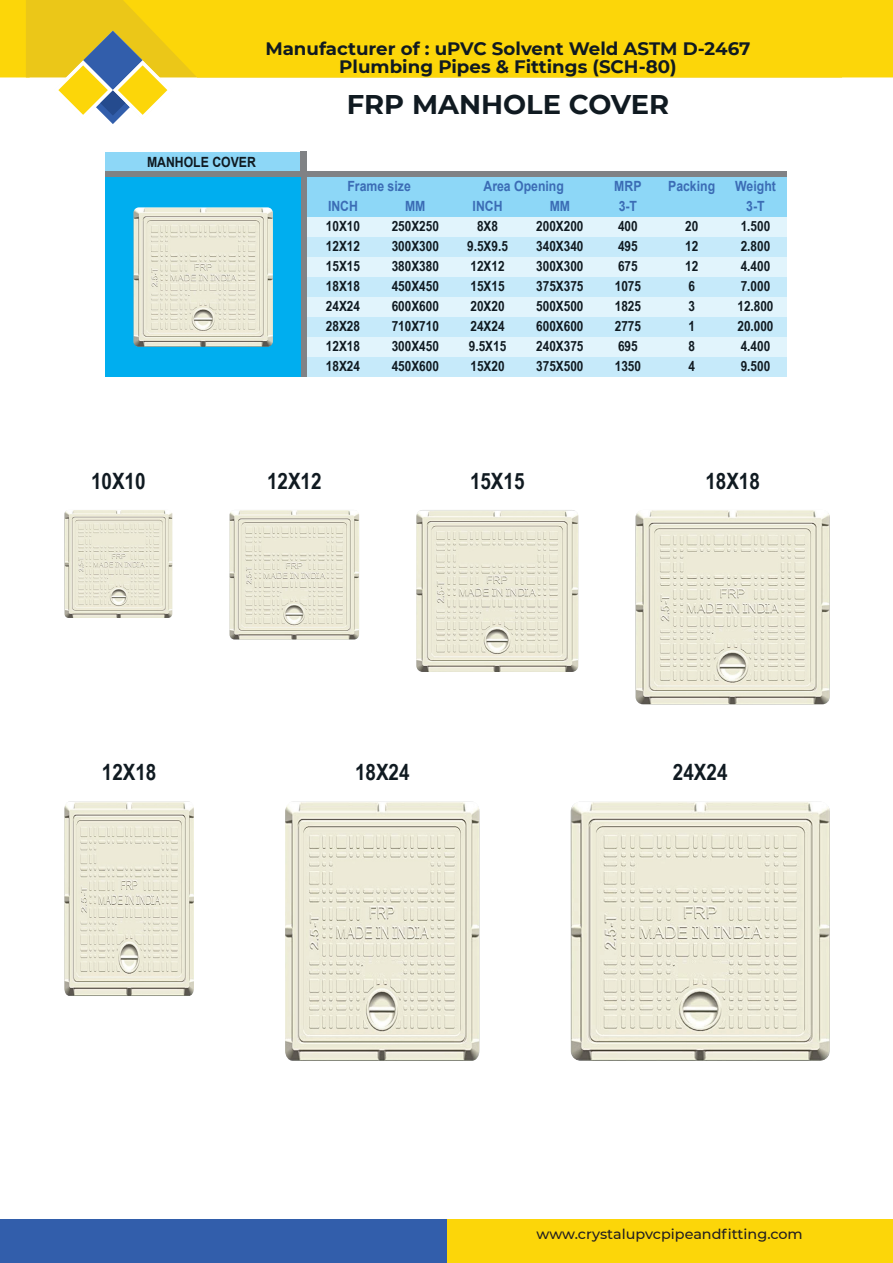
<style>
.page{position:relative;width:893px;height:1263px;background:#fff}
.page>*{position:absolute;margin:0;border:0;box-sizing:border-box;transform-origin:0 0}
.t1{font:700 27px "Montserrat";color:#101a21}
.t2{font:700 22.5px "Arial Narrow";color:#101a21}
.t3{font:700 18px/18px "Montserrat";color:#101a21;text-align:center}
.t4{font:700 14.1px/20px "Arial Narrow";color:#101a21}
.t5{font:700 14.1px "Arial";color:#3b6cb5;scale:.87 1}
.t6{font:500 14.1px "Montserrat";color:#231f20}
.t7{font:700 14.1px "Arial";color:#101a21;scale:.87 1}
</style>
<div class="page">
<div style="left:172px;top:0;width:721px;height:77px;background:#fcd609"></div>
<div style="left:446px;top:1220px;width:447px;height:43px;background:#fcd609"></div>
<div style="left:0;top:1220px;width:446px;height:43px;background:#325eab"></div>
<svg style="left:0;top:0;width:172px;height:124px"></svg>
<div style="left:106px;top:152px;width:195px;height:19px;background:#8dd7f7"></div>
<div style="left:106px;top:171px;width:681px;height:6px;background:#808285"></div>
<div style="left:301px;top:152px;width:6px;height:225px;background:#808285"></div>
<div style="left:106px;top:177px;width:195px;height:200px;background:#00aeef"></div>
<div style="left:307px;top:177px;width:144px;height:20px;background:#8dd7f7"></div>
<div style="left:307px;top:197px;width:72px;height:20px;background:#8dd7f7"></div>
<div style="left:307px;top:217px;width:72px;height:20px;background:#e1f4fc"></div>
<div style="left:307px;top:237px;width:72px;height:20px;background:#c6eafa"></div>
<div style="left:307px;top:257px;width:72px;height:20px;background:#e1f4fc"></div>
<div style="left:307px;top:277px;width:72px;height:20px;background:#c6eafa"></div>
<div style="left:379px;top:197px;width:72px;height:20px;background:#8dd7f7"></div>
<div style="left:379px;top:217px;width:72px;height:20px;background:#e1f4fc"></div>
<div style="left:379px;top:237px;width:72px;height:20px;background:#c6eafa"></div>
<div style="left:379px;top:257px;width:72px;height:20px;background:#e1f4fc"></div>
<div style="left:379px;top:277px;width:72px;height:20px;background:#c6eafa"></div>
<div style="left:307px;top:297px;width:72px;height:20px;background:#e1f4fc"></div>
<div style="left:307px;top:317px;width:72px;height:20px;background:#c6eafa"></div>
<div style="left:307px;top:337px;width:72px;height:20px;background:#e1f4fc"></div>
<div style="left:307px;top:357px;width:72px;height:20px;background:#c6eafa"></div>
<div style="left:379px;top:297px;width:72px;height:20px;background:#e1f4fc"></div>
<div style="left:379px;top:317px;width:72px;height:20px;background:#c6eafa"></div>
<div style="left:379px;top:337px;width:72px;height:20px;background:#e1f4fc"></div>
<div style="left:379px;top:357px;width:72px;height:20px;background:#c6eafa"></div>
<div style="left:596px;top:177px;width:64px;height:20px;background:#8dd7f7"></div>
<div style="left:596px;top:197px;width:64px;height:20px;background:#8dd7f7"></div>
<div style="left:596px;top:217px;width:64px;height:20px;background:#e1f4fc"></div>
<div style="left:596px;top:237px;width:64px;height:20px;background:#c6eafa"></div>
<div style="left:596px;top:257px;width:64px;height:20px;background:#e1f4fc"></div>
<div style="left:596px;top:277px;width:64px;height:20px;background:#c6eafa"></div>
<div style="left:451px;top:177px;width:145px;height:20px;background:#8dd7f7"></div>
<div style="left:451px;top:197px;width:73px;height:20px;background:#8dd7f7"></div>
<div style="left:451px;top:217px;width:73px;height:20px;background:#e1f4fc"></div>
<div style="left:451px;top:237px;width:73px;height:20px;background:#c6eafa"></div>
<div style="left:451px;top:257px;width:73px;height:20px;background:#e1f4fc"></div>
<div style="left:451px;top:277px;width:73px;height:20px;background:#c6eafa"></div>
<div style="left:524px;top:197px;width:72px;height:20px;background:#8dd7f7"></div>
<div style="left:524px;top:217px;width:72px;height:20px;background:#e1f4fc"></div>
<div style="left:524px;top:237px;width:72px;height:20px;background:#c6eafa"></div>
<div style="left:524px;top:257px;width:72px;height:20px;background:#e1f4fc"></div>
<div style="left:524px;top:277px;width:72px;height:20px;background:#c6eafa"></div>
<div style="left:596px;top:297px;width:64px;height:20px;background:#e1f4fc"></div>
<div style="left:596px;top:317px;width:64px;height:20px;background:#c6eafa"></div>
<div style="left:596px;top:337px;width:64px;height:20px;background:#e1f4fc"></div>
<div style="left:596px;top:357px;width:64px;height:20px;background:#c6eafa"></div>
<div style="left:660px;top:177px;width:64px;height:20px;background:#8dd7f7"></div>
<div style="left:660px;top:197px;width:64px;height:20px;background:#8dd7f7"></div>
<div style="left:660px;top:217px;width:64px;height:20px;background:#e1f4fc"></div>
<div style="left:660px;top:237px;width:64px;height:20px;background:#c6eafa"></div>
<div style="left:660px;top:257px;width:64px;height:20px;background:#e1f4fc"></div>
<div style="left:660px;top:277px;width:64px;height:20px;background:#c6eafa"></div>
<div style="left:660px;top:297px;width:64px;height:20px;background:#e1f4fc"></div>
<div style="left:660px;top:317px;width:64px;height:20px;background:#c6eafa"></div>
<div style="left:660px;top:337px;width:64px;height:20px;background:#e1f4fc"></div>
<div style="left:660px;top:357px;width:64px;height:20px;background:#c6eafa"></div>
<div style="left:724px;top:177px;width:63px;height:20px;background:#8dd7f7"></div>
<div style="left:724px;top:197px;width:63px;height:20px;background:#8dd7f7"></div>
<div style="left:724px;top:217px;width:63px;height:20px;background:#e1f4fc"></div>
<div style="left:724px;top:237px;width:63px;height:20px;background:#c6eafa"></div>
<div style="left:724px;top:257px;width:63px;height:20px;background:#e1f4fc"></div>
<div style="left:724px;top:277px;width:63px;height:20px;background:#c6eafa"></div>
<div style="left:724px;top:297px;width:63px;height:20px;background:#e1f4fc"></div>
<div style="left:724px;top:317px;width:63px;height:20px;background:#c6eafa"></div>
<div style="left:724px;top:337px;width:63px;height:20px;background:#e1f4fc"></div>
<div style="left:724px;top:357px;width:63px;height:20px;background:#c6eafa"></div>
<div style="left:451px;top:297px;width:73px;height:20px;background:#e1f4fc"></div>
<div style="left:451px;top:317px;width:73px;height:20px;background:#c6eafa"></div>
<div style="left:451px;top:337px;width:73px;height:20px;background:#e1f4fc"></div>
<div style="left:451px;top:357px;width:73px;height:20px;background:#c6eafa"></div>
<div style="left:524px;top:297px;width:72px;height:20px;background:#e1f4fc"></div>
<div style="left:524px;top:317px;width:72px;height:20px;background:#c6eafa"></div>
<div style="left:524px;top:337px;width:72px;height:20px;background:#e1f4fc"></div>
<div style="left:524px;top:357px;width:72px;height:20px;background:#c6eafa"></div>
<img style="left:133px;top:207px;width:140px;height:140px">
<img style="left:64px;top:510px;width:108px;height:108px">
<img style="left:229px;top:510px;width:130px;height:129px">
<img style="left:416px;top:510px;width:162px;height:162px">
<img style="left:635px;top:510px;width:195px;height:194px">
<img style="left:571px;top:802px;width:259px;height:259px">
<img style="left:64px;top:802px;width:130px;height:194px">
<img style="left:285px;top:802px;width:194px;height:259px">
<p class="t3" style="left:265px;top:39px;width:487px">Manufacturer of : uPVC Solvent Weld ASTM D-2467<br>Plumbing Pipes &amp; Fittings (SCH-80)</p>
<h1 class="t1" style="left:347px;top:85px;width:324px">FRP MANHOLE COVER</h1>
<p class="t7" style="left:147px;top:152px;width:127px">MANHOLE COVER</p>
<p class="t5" style="left:347px;top:176px;width:74px">Frame size</p>
<p class="t5" style="left:484px;top:176px;width:94px">Area Opening</p>
<p class="t5" style="left:614px;top:176px;width:33px">MRP</p>
<p class="t5" style="left:668px;top:176px;width:56px">Packing</p>
<p class="t5" style="left:735px;top:176px;width:48px">Weight</p>
<p class="t5" style="left:328px;top:196px;width:36px">INCH</p>
<p class="t5" style="left:405px;top:196px;width:25px">MM</p>
<p class="t5" style="left:473px;top:196px;width:36px">INCH</p>
<p class="t5" style="left:550px;top:196px;width:25px">MM</p>
<p class="t5" style="left:619px;top:196px;width:23px">3-T</p>
<p class="t5" style="left:746px;top:196px;width:23px">3-T</p>
<p class="t4" style="left:467px;top:216px;width:42px;text-align:center">8X8<br>9.5X9.5<br>12X12<br>15X15<br>20X20<br>24X24<br>9.5X15<br>15X20</p>
<p class="t4" style="left:536px;top:215px;width:49px;text-align:justify">200X200<br>340X340<br>300X300<br>375X375<br>500X500<br>600X600<br>240X375<br>375X500</p>
<p class="t4" style="left:615px;top:215px;width:28px">400<br>495<br>675<br>1075<br>1825<br>2775<br>695<br>1350</p>
<p class="t4" style="left:685px;top:215px;width:15px">20<br>12<br>12<br>6<br>3<br>1<br>8<br>4</p>
<p class="t4" style="left:737px;top:215px;width:38px">1.500<br>2.800<br>4.400<br>7.000<br>12.800<br>20.000<br>4.400<br>9.500</p>
<p class="t4" style="left:326px;top:216px;width:36px">10X10</p>
<p class="t4" style="left:392px;top:216px;width:49px;text-align:justify">250X250<br>300X300<br>380X380<br>450X450<br>600X600<br>710X710<br>300X450<br>450X600</p>
<p class="t4" style="left:326px;top:235px;width:36px">12X12</p>
<p class="t4" style="left:326px;top:255px;width:36px">15X15</p>
<p class="t4" style="left:326px;top:275px;width:36px">18X18</p>
<p class="t4" style="left:326px;top:295px;width:36px">24X24</p>
<p class="t4" style="left:326px;top:315px;width:36px">28X28<br>12X18</p>
<p class="t4" style="left:326px;top:355px;width:36px">18X24</p>
<h2 class="t2" style="left:91px;top:464px;width:56px">10X10</h2>
<h2 class="t2" style="left:267px;top:464px;width:56px">12X12</h2>
<h2 class="t2" style="left:470px;top:464px;width:56px">15X15</h2>
<h2 class="t2" style="left:705px;top:464px;width:56px">18X18</h2>
<h2 class="t2" style="left:102px;top:755px;width:56px">12X18</h2>
<h2 class="t2" style="left:355px;top:755px;width:56px">18X24</h2>
<h2 class="t2" style="left:673px;top:755px;width:56px">24X24</h2>
<p class="t6" style="left:537px;top:1224px;width:268px">www.crystalupvcpipeandfitting.com</p>
</div>
